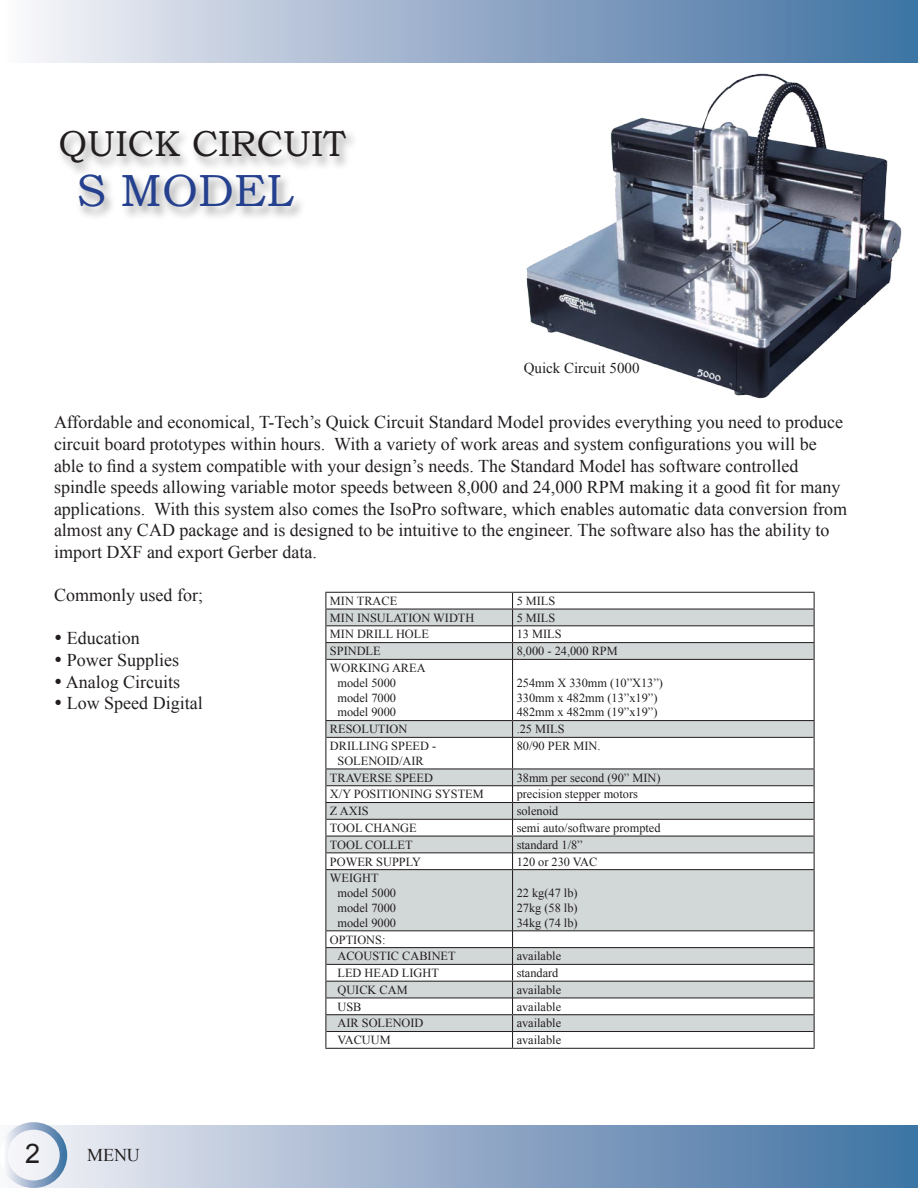
<style>
.page{position:relative;width:918px;height:1188px;background:#fff}
.page>*{position:absolute;margin:0;border:0;box-sizing:border-box;transform-origin:0 0}
.t1{font:45px "Bookman Old Style";color:#24408e}
.t2{font:36px "Bookman Old Style";color:#221e1f}
.t3{font:27px "Arial";color:#221e1f}
.t4{font:18px/21.6px "Times New Roman";color:#221e1f}
.t5{font:15px "Times New Roman";color:#221e1f}
.t6{font:12.3px/14.9px "Times New Roman";color:#221e1f}
</style>
<div class="page">
<div style="left:0;top:1125px;width:918px;height:63px;background:linear-gradient(to right,#f2eef5,#3d6fa0)"></div>
<div style="left:0;top:0;width:918px;height:63px;background:linear-gradient(to right,#f8f3f8,#3c6da0)"></div>
<div style="left:0;top:1122px;width:67px;height:66px;border:8px solid #fff;border-radius:50%"></div>
<div style="left:55px;top:128px;width:304px;height:50px;background:#221e1f;opacity:.5"></div>
<div style="left:74px;top:171px;width:233px;height:51px;background:#221e1f;opacity:.5"></div>
<img style="left:526px;top:73px;width:376px;height:326px">
<svg style="left:326px;top:610px;width:488px;height:421px;fill:#d2d7d8"></svg>
<hr style="left:325px;top:592px;width:188px;height:1px;background:#221e1f">
<hr style="left:513px;top:592px;width:302px;height:1px;background:#221e1f">
<hr style="left:325px;top:609px;width:188px;height:1px;background:#221e1f">
<hr style="left:513px;top:609px;width:302px;height:1px;background:#221e1f">
<hr style="left:325px;top:642px;width:188px;height:1px;background:#221e1f">
<svg style="left:325px;top:593px;width:1px;height:66px"></svg>
<hr style="left:513px;top:642px;width:302px;height:1px;background:#221e1f">
<svg style="left:512px;top:593px;width:1px;height:66px"></svg>
<svg style="left:814px;top:593px;width:1px;height:66px"></svg>
<hr style="left:512px;top:660px;width:1px;height:60px;background:#221e1f">
<hr style="left:325px;top:720px;width:188px;height:1px;background:#221e1f">
<svg style="left:325px;top:721px;width:1px;height:16px"></svg>
<hr style="left:513px;top:720px;width:302px;height:1px;background:#221e1f">
<svg style="left:512px;top:721px;width:1px;height:16px"></svg>
<svg style="left:814px;top:721px;width:1px;height:16px"></svg>
<hr style="left:325px;top:737px;width:1px;height:31px;background:#221e1f">
<hr style="left:512px;top:737px;width:1px;height:31px;background:#221e1f">
<hr style="left:814px;top:737px;width:1px;height:31px;background:#221e1f">
<hr style="left:325px;top:768px;width:188px;height:1px;background:#221e1f">
<hr style="left:513px;top:768px;width:302px;height:1px;background:#221e1f">
<hr style="left:325px;top:802px;width:188px;height:1px;background:#221e1f">
<hr style="left:513px;top:802px;width:302px;height:1px;background:#221e1f">
<hr style="left:325px;top:836px;width:188px;height:1px;background:#221e1f">
<hr style="left:513px;top:836px;width:302px;height:1px;background:#221e1f">
<svg style="left:325px;top:769px;width:1px;height:100px"></svg>
<svg style="left:512px;top:769px;width:1px;height:100px"></svg>
<svg style="left:814px;top:769px;width:1px;height:100px"></svg>
<hr style="left:325px;top:869px;width:188px;height:1px;background:#221e1f">
<hr style="left:325px;top:870px;width:1px;height:61px;background:#221e1f">
<hr style="left:513px;top:869px;width:302px;height:1px;background:#221e1f">
<hr style="left:512px;top:870px;width:1px;height:61px;background:#221e1f">
<hr style="left:814px;top:870px;width:1px;height:61px;background:#221e1f">
<hr style="left:325px;top:947px;width:188px;height:1px;background:#221e1f">
<hr style="left:513px;top:947px;width:302px;height:1px;background:#221e1f">
<hr style="left:325px;top:981px;width:188px;height:1px;background:#221e1f">
<hr style="left:513px;top:981px;width:302px;height:1px;background:#221e1f">
<hr style="left:325px;top:1014px;width:188px;height:1px;background:#221e1f">
<hr style="left:513px;top:1014px;width:302px;height:1px;background:#221e1f">
<svg style="left:325px;top:931px;width:1px;height:117px"></svg>
<svg style="left:512px;top:932px;width:1px;height:116px"></svg>
<svg style="left:814px;top:931px;width:1px;height:117px"></svg>
<hr style="left:325px;top:1048px;width:188px;height:1px;background:#221e1f">
<hr style="left:513px;top:1048px;width:302px;height:1px;background:#221e1f">
<hr style="left:326px;top:626px;width:187px;height:1px;background:#221e1f">
<hr style="left:513px;top:626px;width:301px;height:1px;background:#221e1f">
<hr style="left:326px;top:659px;width:187px;height:1px;background:#221e1f">
<hr style="left:513px;top:659px;width:301px;height:1px;background:#221e1f">
<hr style="left:326px;top:737px;width:187px;height:1px;background:#221e1f">
<hr style="left:513px;top:737px;width:301px;height:1px;background:#221e1f">
<hr style="left:326px;top:785px;width:187px;height:1px;background:#221e1f">
<hr style="left:513px;top:785px;width:301px;height:1px;background:#221e1f">
<hr style="left:326px;top:819px;width:187px;height:1px;background:#221e1f">
<hr style="left:513px;top:819px;width:301px;height:1px;background:#221e1f">
<hr style="left:326px;top:853px;width:187px;height:1px;background:#221e1f">
<hr style="left:513px;top:853px;width:301px;height:1px;background:#221e1f">
<hr style="left:326px;top:931px;width:187px;height:1px;background:#221e1f">
<hr style="left:513px;top:931px;width:301px;height:1px;background:#221e1f">
<hr style="left:326px;top:964px;width:187px;height:1px;background:#221e1f">
<hr style="left:513px;top:964px;width:301px;height:1px;background:#221e1f">
<hr style="left:326px;top:998px;width:187px;height:1px;background:#221e1f">
<hr style="left:513px;top:998px;width:301px;height:1px;background:#221e1f">
<hr style="left:326px;top:1031px;width:187px;height:1px;background:#221e1f">
<hr style="left:513px;top:1031px;width:301px;height:1px;background:#221e1f">
<hr style="left:325px;top:659px;width:1px;height:61px;background:#221e1f">
<hr style="left:814px;top:659px;width:1px;height:61px;background:#221e1f">
<h2 class="t2" style="left:58px;top:121px;width:289px">QUICK CIRCUIT</h2>
<h1 class="t1" style="left:76px;top:162px;width:218px">S MODEL</h1>
<p class="t5" style="left:524px;top:358px;width:117px">Quick Circuit 5000</p>
<p class="t4" style="left:54px;top:411px;width:795px">Affordable and economical, T-Tech’s Quick Circuit Standard Model provides everything you need to produce circuit board prototypes within hours. With a variety of work areas and system configurations you will be able to find a system compatible with your design’s needs. The Standard Model has software controlled spindle speeds allowing variable motor speeds between 8,000 and 24,000 RPM making it a good fit for many applications. With this system also comes the IsoPro software, which enables automatic data conversion from almost any CAD package and is designed to be intuitive to the engineer. The software also has the ability to import DXF and export Gerber data.</p>
<p class="t4" style="left:54px;top:584px;width:151px">Commonly used for;</p>
<p class="t4" style="left:54px;top:627px;width:87px">• Education</p>
<p class="t4" style="left:54px;top:649px;width:127px">• Power Supplies</p>
<p class="t4" style="left:54px;top:671px;width:128px">• Analog Circuits</p>
<p class="t4" style="left:54px;top:692px;width:150px">• Low Speed Digital</p>
<p class="t6" style="left:330px;top:593px;width:69px">MIN TRACE</p>
<p class="t6" style="left:517px;top:593px;width:40px">5 MILS</p>
<p class="t6" style="left:330px;top:610px;width:146px">MIN INSULATION WIDTH</p>
<p class="t6" style="left:517px;top:610px;width:40px">5 MILS</p>
<p class="t6" style="left:330px;top:627px;width:100px">MIN DRILL HOLE</p>
<p class="t6" style="left:517px;top:627px;width:46px">13 MILS</p>
<p class="t6" style="left:330px;top:644px;width:52px">SPINDLE</p>
<p class="t6" style="left:517px;top:644px;width:103px">8,000 - 24,000 RPM</p>
<p class="t6" style="left:337px;top:660px;width:90px;text-indent:-8px">WORKING AREA model 5000 model 7000 model 9000</p>
<p class="t6" style="left:517px;top:675px;width:148px">254mm X 330mm (10”X13”)<br>330mm x 482mm (13”x19”)<br>482mm x 482mm (19”x19”)</p>
<p class="t6" style="left:330px;top:722px;width:79px">RESOLUTION</p>
<p class="t6" style="left:517px;top:722px;width:49px">.25 MILS</p>
<p class="t6" style="left:330px;top:738px;width:108px;text-align:center">DRILLING SPEED -<br>SOLENOID/AIR</p>
<p class="t6" style="left:517px;top:738px;width:85px">80/90 PER MIN.</p>
<p class="t6" style="left:330px;top:770px;width:104px">TRAVERSE SPEED</p>
<p class="t6" style="left:517px;top:770px;width:145px">38mm per second (90” MIN)</p>
<p class="t6" style="left:330px;top:787px;width:155px">X/Y POSITIONING SYSTEM</p>
<p class="t6" style="left:517px;top:787px;width:123px">precision stepper motors</p>
<p class="t6" style="left:330px;top:803px;width:40px">Z AXIS</p>
<p class="t6" style="left:517px;top:803px;width:43px">solenoid</p>
<p class="t6" style="left:330px;top:820px;width:88px">TOOL CHANGE</p>
<p class="t6" style="left:517px;top:820px;width:145px">semi auto/software prompted</p>
<p class="t6" style="left:330px;top:837px;width:84px">TOOL COLLET</p>
<p class="t6" style="left:517px;top:837px;width:68px">standard 1/8”</p>
<p class="t6" style="left:330px;top:854px;width:92px">POWER SUPPLY</p>
<p class="t6" style="left:517px;top:854px;width:82px">120 or 230 VAC</p>
<p class="t6" style="left:337px;top:871px;width:60px;text-indent:-8px">WEIGHT model 5000 model 7000 model 9000</p>
<p class="t6" style="left:517px;top:885px;width:63px;text-align:justify">22 kg(47 lb)<br>27kg (58 lb)<br>34kg (74 lb)</p>
<p class="t6" style="left:337px;top:931px;width:120px;line-height:16.8px;text-indent:-8px">OPTIONS:<br>ACOUSTIC CABINET</p>
<p class="t6" style="left:517px;top:949px;width:46px">available</p>
<h3 class="t3" style="left:25px;top:1136px;width:17px">2</h3>
<p class="t4" style="left:87px;top:1144px;width:54px">MENU</p>
<p class="t6" style="left:337px;top:965px;width:103px">LED HEAD LIGHT</p>
<p class="t6" style="left:517px;top:965px;width:43px">standard</p>
<p class="t6" style="left:337px;top:982px;width:72px">QUICK CAM</p>
<p class="t6" style="left:517px;top:982px;width:46px">available</p>
<p class="t6" style="left:337px;top:999px;width:25px">USB</p>
<p class="t6" style="left:517px;top:999px;width:46px">available</p>
<p class="t6" style="left:337px;top:1016px;width:88px">AIR SOLENOID</p>
<p class="t6" style="left:517px;top:1016px;width:46px">available</p>
<p class="t6" style="left:337px;top:1032px;width:55px">VACUUM</p>
<p class="t6" style="left:517px;top:1032px;width:46px">available</p>
</div>
